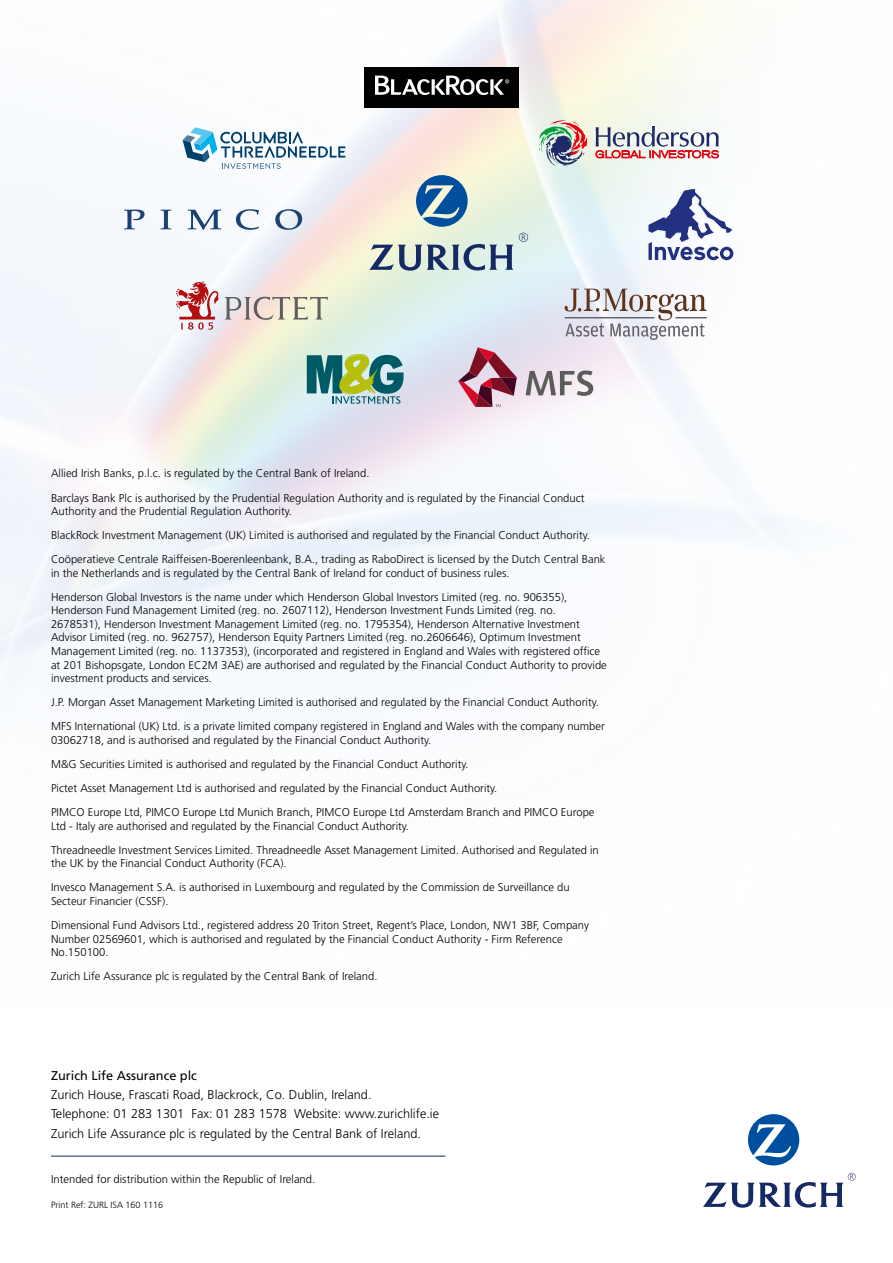
<style>
.page{position:relative;width:893px;height:1263px;background:#fff}
.page>*{position:absolute;margin:0;border:0;box-sizing:border-box;transform-origin:0 0}
.t1{font:300 12.75px/19.2px "Frutiger";color:#000}
.t2{font:12.75px "Frutiger";color:#000}
.t3{font:300 11.25px/24.2px "Frutiger";color:#000}
.t4{font:300 9px "Frutiger";color:#000}
</style>
<div class="page">
<img style="left:0;top:0;width:787px;height:679px">
<svg style="left:539px;top:120px;width:48px;height:47px;background:#aba7a6"></svg>
<svg style="left:595px;top:126px;width:124px;height:33px"></svg>
<hr style="left:675px;top:317px;width:32px;height:1px;background:#646167">
<hr style="left:564px;top:317px;width:90px;height:1px;background:#646167">
<svg style="left:565px;top:289px;width:141px;height:51px"></svg>
<svg style="left:176px;top:281px;width:152px;height:49px;background:#dfcac3"></svg>
<svg style="left:124px;top:210px;width:21px;height:19px"></svg>
<svg style="left:161px;top:210px;width:10px;height:19px"></svg>
<svg style="left:188px;top:210px;width:33px;height:20px"></svg>
<svg style="left:236px;top:209px;width:23px;height:21px"></svg>
<svg style="left:275px;top:209px;width:27px;height:21px"></svg>
<svg style="left:307px;top:354px;width:96px;height:50px;background:#71a188"></svg>
<div style="left:364px;top:68px;width:155px;height:40px;background:#000"></div>
<svg style="left:375px;top:76px;width:134px;height:19px"></svg>
<svg style="left:416px;top:175px;width:52px;height:52px;background:#6190b5"></svg>
<svg style="left:369px;top:233px;width:159px;height:38px;background:#b1bfc0"></svg>
<svg style="left:458px;top:347px;width:59px;height:60px;background:#b67e90"></svg>
<svg style="left:526px;top:370px;width:67px;height:26px;background:#b2abb0"></svg>
<svg style="left:648px;top:189px;width:85px;height:71px"></svg>
<hr style="left:51px;top:1156px;width:394px;height:1px;background:#152964">
<svg style="left:748px;top:1114px;width:51px;height:51px"></svg>
<svg style="left:703px;top:1173px;width:153px;height:35px"></svg>
<svg style="left:183px;top:127px;width:162px;height:42px"></svg>
<p class="t3" style="left:51px;top:462px;width:535px">Allied Irish Banks, p.l.c. is regulated by the Central Bank of Ireland.<br>Barclays Bank Plc is authorised by the Prudential Regulation Authority and is regulated by the Financial Conduct</p>
<p class="t3" style="left:51px;top:499px;width:556px">Authority and the Prudential Regulation Authority.<br>BlackRock Investment Management (UK) Limited is authorised and regulated by the Financial Conduct Authority.<br>Coöperatieve Centrale Raiffeisen-Boerenleenbank, B.A., trading as RaboDirect is licensed by the Dutch Central Bank</p>
<p class="t3" style="left:51px;top:561px;width:518px">in the Netherlands and is regulated by the Central Bank of Ireland for conduct of business rules.<br>Henderson Global Investors is the name under which Henderson Global Investors Limited (reg. no. 906355),</p>
<p class="t3" style="left:51px;top:604px;width:557px;line-height:13.5px">Henderson Fund Management Limited (reg. no. 2607112), Henderson Investment Funds Limited (reg. no.<br>2678531), Henderson Investment Management Limited (reg. no. 1795354), Henderson Alternative Investment Advisor Limited (reg. no. 962757), Henderson Equity Partners Limited (reg. no.2606646), Optimum Investment Management Limited (reg. no. 1137353), (incorporated and registered in England and Wales with registered office at 201 Bishopsgate, London EC2M 3AE) are authorised and regulated by the Financial Conduct Authority to provide investment products and services.</p>
<p class="t3" style="left:51px;top:690px;width:555px">J.P. Morgan Asset Management Marketing Limited is authorised and regulated by the Financial Conduct Authority.<br>MFS International (UK) Ltd. is a private limited company registered in England and Wales with the company number</p>
<p class="t3" style="left:51px;top:728px;width:545px">03062718, and is authorised and regulated by the Financial Conduct Authority.<br>M&amp;G Securities Limited is authorised and regulated by the Financial Conduct Authority.<br>Pictet Asset Management Ltd is authorised and regulated by the Financial Conduct Authority.<br>PIMCO Europe Ltd, PIMCO Europe Ltd Munich Branch, PIMCO Europe Ltd Amsterdam Branch and PIMCO Europe</p>
<p class="t3" style="left:51px;top:814px;width:549px">Ltd - Italy are authorised and regulated by the Financial Conduct Authority.<br>Threadneedle Investment Services Limited. Threadneedle Asset Management Limited. Authorised and Regulated in</p>
<p class="t3" style="left:51px;top:851px;width:520px">the UK by the Financial Conduct Authority (FCA).<br>Invesco Management S.A. is authorised in Luxembourg and regulated by the Commission de Surveillance du</p>
<p class="t3" style="left:51px;top:889px;width:540px">Secteur Financier (CSSF).<br>Dimensional Fund Advisors Ltd., registered address 20 Triton Street, Regent’s Place, London, NW1 3BF, Company</p>
<p class="t3" style="left:51px;top:932px;width:513px;line-height:13.5px">Number 02569601, which is authorised and regulated by the Financial Conduct Authority - Firm Reference<br>No.150100.</p>
<p class="t3" style="left:51px;top:964px;width:328px">Zurich Life Assurance plc is regulated by the Central Bank of Ireland.</p>
<p class="t2" style="left:51px;top:1068px;width:147px">Zurich Life Assurance plc</p>
<p class="t1" style="left:51px;top:1085px;width:390px">Zurich House, Frascati Road, Blackrock, Co. Dublin, Ireland.<br>Telephone: 01 283 1301 Fax: 01 283 1578 Website: www.zurichlife.ie<br>Zurich Life Assurance plc is regulated by the Central Bank of Ireland.</p>
<p class="t3" style="left:51px;top:1167px;width:266px">Intended for distribution within the Republic of Ireland.</p>
<p class="t4" style="left:51px;top:1199px;width:114px">Print Ref: ZURL ISA 160 1116</p>
</div>
